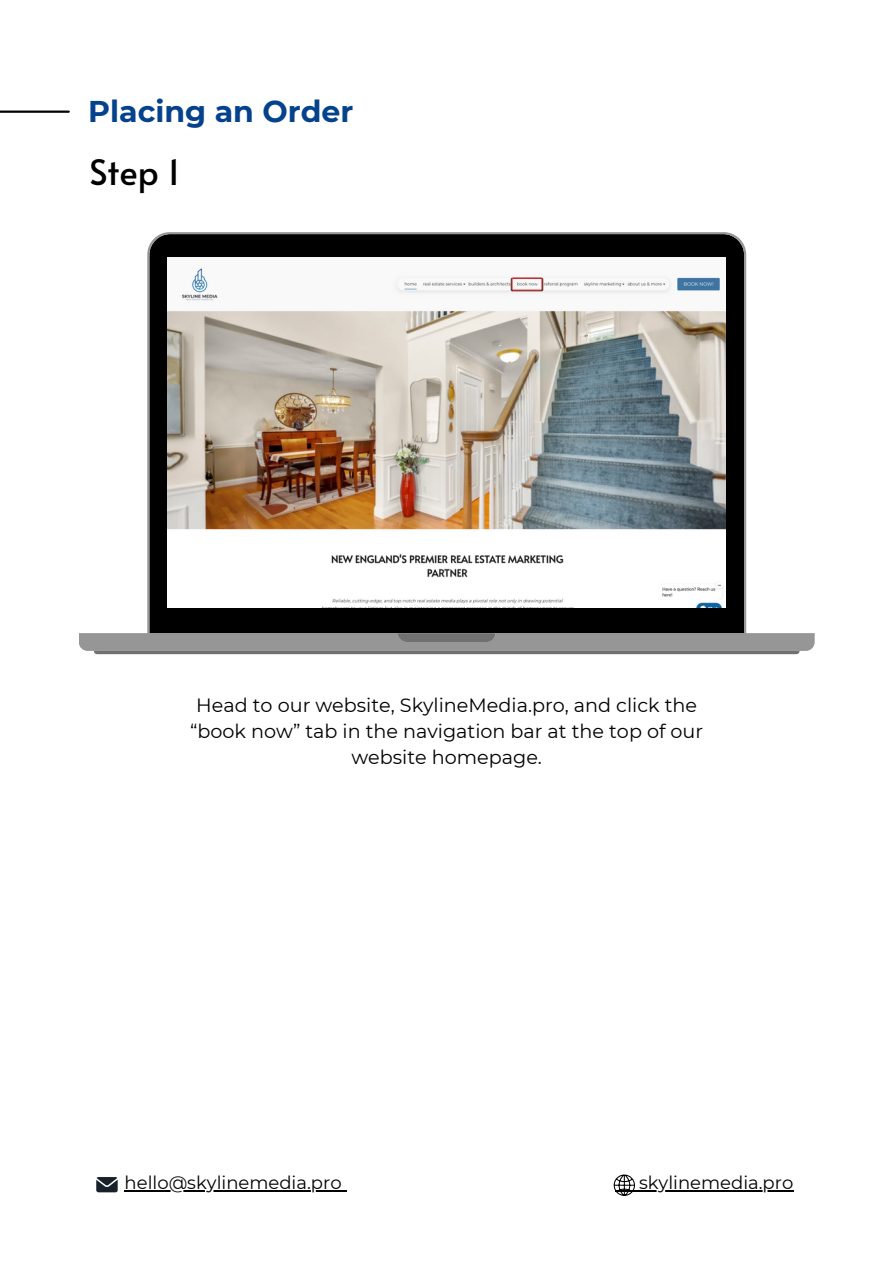
<style>
.page{position:relative;width:893px;height:1264px;background:#fff}
.page>*{position:absolute;margin:0;border:0;box-sizing:border-box;transform-origin:0 0}
.t1{font:34.65px "Alata";color:#000}
.t2{font:700 30px "Montserrat";color:#05428c}
.t3{font:19.2px/26.1px "Montserrat";color:#000;text-align:center}
.t4{font:18px "Montserrat";color:#000}
</style>
<div class="page">
<hr style="left:0;top:110px;width:69px;height:3px;background:#000">
<svg style="left:96px;top:1177px;width:22px;height:15px"></svg>
<hr style="left:125px;top:1190px;width:216px;height:1px;background:#000">
<hr style="left:639px;top:1190px;width:154px;height:1px;background:#000">
<svg style="left:613px;top:1174px;width:26px;height:21px"></svg>
<svg style="left:79px;top:232px;width:735px;height:419px"></svg>
<svg style="left:398px;top:633px;width:97px;height:9px"></svg>
<hr style="left:94px;top:651px;width:705px;height:3px;background:#727171">
<img style="left:167px;top:258px;width:558px;height:349px">
<img style="left:508px;top:274px;width:38px;height:20px">
<svg style="left:511px;top:278px;width:31px;height:12px"></svg>
<p class="t2" style="left:88px;top:93px;width:266px">Placing an Order</p>
<p class="t1" style="left:89px;top:147px;width:92px">Step 1</p>
<p class="t3" style="left:190px;top:691px;width:514px">Head to our website, SkylineMedia.pro, and click the “book now” tab in the navigation bar at the top of our website homepage.</p>
<p class="t4" style="left:125px;top:1171px;width:218px">hello@skylinemedia.pro</p>
<p class="t4" style="left:639px;top:1171px;width:156px">skylinemedia.pro</p>
</div>
